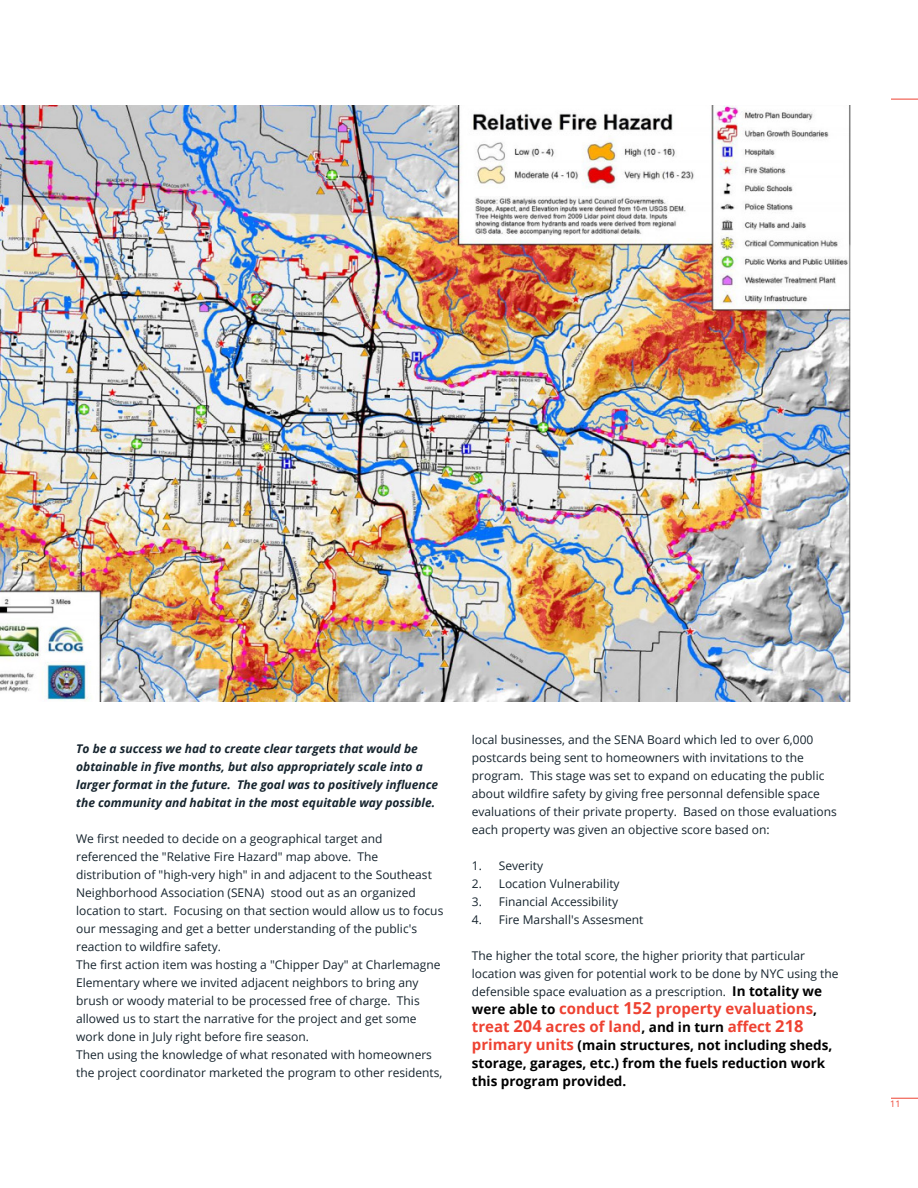
<style>
.page{position:relative;width:918px;height:1188px;background:#fff}
.page>*{position:absolute;margin:0;border:0;box-sizing:border-box;transform-origin:0 0}
.Body_Text{font:700 15px/18px "Open Sans";color:#ee4232}
.Body_Text-2{font:700 13.5px/18px "Open Sans";color:#000}
.Body_Text-3{font:12px/18px "Open Sans";color:#16242e}
.Body_Text-4{font:italic 700 12px/18px "Open Sans";color:#16242e}
.t1{font:9px "Open Sans";color:#ee4232}
.s1{font-weight:700;font-size:13.5px;color:#000}
.s2{font-size:13.5px;color:#000}
.s3{font-size:16.5px}
.s4{font-size:15px;color:#ee4232}
</style>
<div class="page">
<img style="left:0;top:105px;width:850px;height:597px">
<svg style="left:891px;top:99px;width:27px;height:1px"></svg>
<svg style="left:891px;top:1098px;width:27px;height:1px"></svg>
<p class="Body_Text-4" style="left:76px;top:739px;width:364px">To be a success we had to create clear targets that would be obtainable in five months, but also appropriately scale into a larger format in the future. The goal was to positively influence the community and habitat in the most equitable way possible.</p>
<p class="Body_Text-3" style="left:76px;top:829px;width:369px">We first needed to decide on a geographical target and referenced the "Relative Fire Hazard" map above. The distribution of "high-very high" in and adjacent to the Southeast Neighborhood Association (SENA) stood out as an organized location to start. Focusing on that section would allow us to focus our messaging and get a better understanding of the public's reaction to wildfire safety.</p>
<p class="Body_Text-3" style="left:76px;top:955px;width:366px">The first action item was hosting a "Chipper Day" at Charlemagne Elementary where we invited adjacent neighbors to bring any brush or woody material to be processed free of charge. This allowed us to start the narrative for the project and get some work done in July right before fire season.</p>
<p class="Body_Text-3" style="left:76px;top:1045px;width:368px">Then using the knowledge of what resonated with homeowners the project coordinator marketed the program to other residents,</p>
<p class="Body_Text-3" style="left:472px;top:730px;width:366px">local businesses, and the SENA Board which led to over 6,000 postcards being sent to homeowners with invitations to the program. This stage was set to expand on educating the public about wildfire safety by giving free personnal defensible space evaluations of their private property. Based on those evaluations each property was given an objective score based on:</p>
<p class="Body_Text-3" style="left:472px;top:856px;width:73px">1. Severity</p>
<p class="Body_Text-3" style="left:472px;top:874px;width:149px">2. Location Vulnerability</p>
<p class="Body_Text-3" style="left:472px;top:892px;width:148px">3. Financial Accessibility</p>
<p class="Body_Text-3" style="left:472px;top:910px;width:173px">4. Fire Marshall's Assesment</p>
<p class="Body_Text-3" style="left:472px;top:946px;width:368px">The higher the total score, the higher priority that particular location was given for potential work to be done by NYC using the defensible space evaluation as a prescription. <span class="s1">In totality we</span></p>
<p class="Body_Text" style="left:472px;top:999px;width:347px"><span class="s2">were able to</span> conduct <span class="s3">152</span> property evaluations<span class="s2">, </span>treat <span class="s3">204</span> acres of land<span class="s2">, and in turn</span> affect <span class="s3">218</span></p>
<p class="Body_Text-2" style="left:472px;top:1036px;width:362px"><span class="s4">primary units</span> (main structures, not including sheds, storage, garages, etc.) from the fuels reduction work this program provided.</p>
<p class="t1" style="left:890px;top:1097px;width:12px">11</p>
</div>
